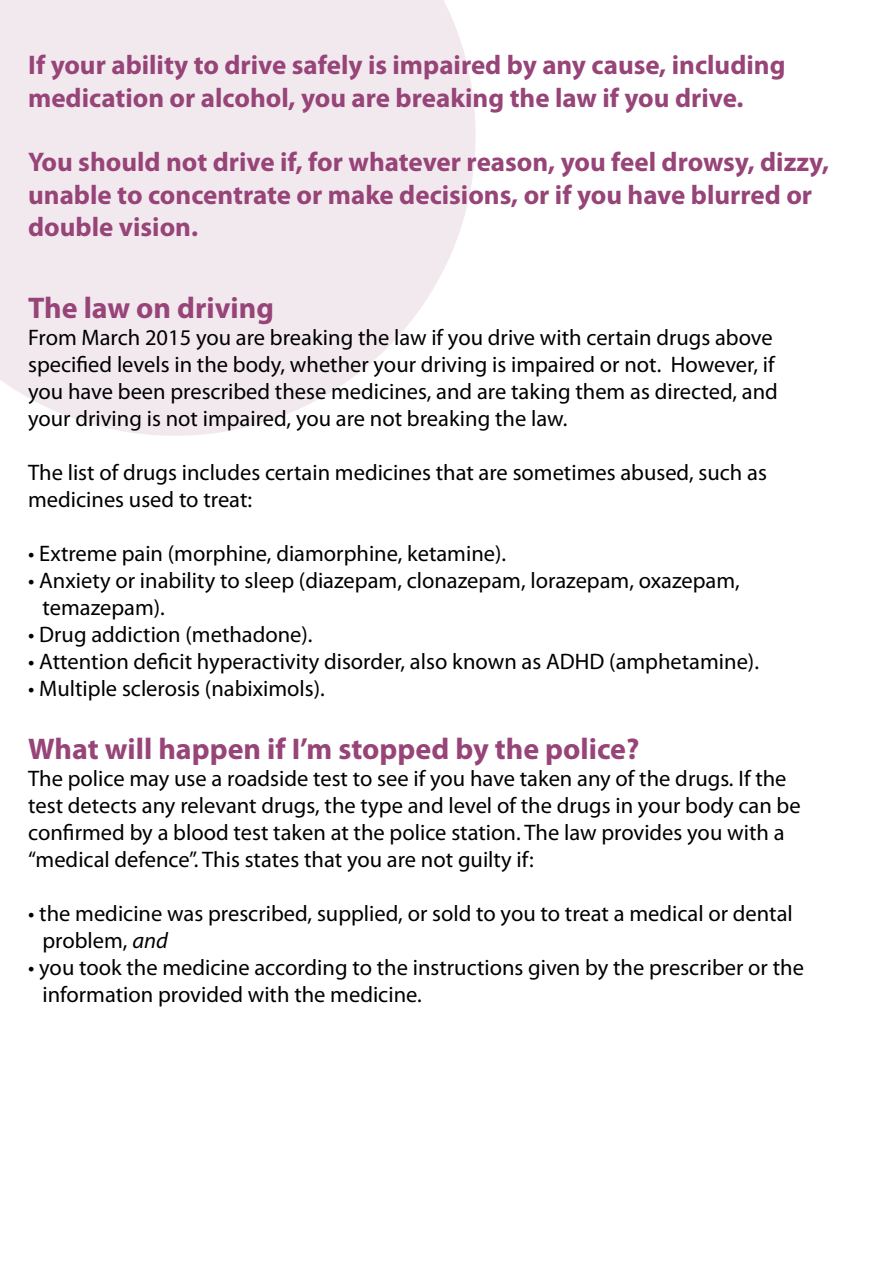
<style>
.page{position:relative;width:893px;height:1263px;background:#fff}
.page>*{position:absolute;margin:0;border:0;box-sizing:border-box;transform-origin:0 0}
.t1{font:700 30px "Myriad Pro";color:#974478}
.t2{font:700 27px/32.4px "Myriad Pro";color:#974478}
.t3{font:22.5px/27px "Myriad Pro";color:#000}
.s1{font-style:italic}
</style>
<div class="page">
<svg style="left:0;top:0;width:476px;height:436px;background:#f3ebf0"></svg>
<p class="t2" style="left:28px;top:48px;width:759px">If your ability to drive safely is impaired by any cause, including medication or alcohol, you are breaking the law if you drive.</p>
<p class="t2" style="left:28px;top:145px;width:802px">You should not drive if, for whatever reason, you feel drowsy, dizzy, unable to concentrate or make decisions, or if you have blurred or double vision.</p>
<h1 class="t1" style="left:28px;top:288px;width:247px">The law on driving</h1>
<p class="t3" style="left:28px;top:323px;width:751px">From March 2015 you are breaking the law if you drive with certain drugs above specified levels in the body, whether your driving is impaired or not. However, if you have been prescribed these medicines, and are taking them as directed, and your driving is not impaired, you are not breaking the law.</p>
<p class="t3" style="left:28px;top:458px;width:740px">The list of drugs includes certain medicines that are sometimes abused, such as medicines used to treat:</p>
<p class="t3" style="left:28px;top:539px;width:479px">• Extreme pain (morphine, diamorphine, ketamine).</p>
<p class="t3" style="left:42px;top:566px;width:699px;text-indent:-14px">• Anxiety or inability to sleep (diazepam, clonazepam, lorazepam, oxazepam, temazepam).</p>
<p class="t3" style="left:28px;top:620px;width:286px">• Drug addiction (methadone).</p>
<p class="t3" style="left:28px;top:647px;width:732px">• Attention deficit hyperactivity disorder, also known as ADHD (amphetamine).</p>
<p class="t3" style="left:28px;top:674px;width:298px">• Multiple sclerosis (nabiximols).</p>
<h1 class="t1" style="left:28px;top:729px;width:613px">What will happen if I’m stopped by the police?</h1>
<p class="t3" style="left:28px;top:764px;width:774px">The police may use a roadside test to see if you have taken any of the drugs. If the test detects any relevant drugs, the type and level of the drugs in your body can be confirmed by a blood test taken at the police station. The law provides you with a “medical defence”. This states that you are not guilty if:</p>
<p class="t3" style="left:42px;top:899px;width:752px;text-indent:-14px">• the medicine was prescribed, supplied, or sold to you to treat a medical or dental problem, <span class="s1">and</span></p>
<p class="t3" style="left:42px;top:953px;width:763px;text-indent:-14px">• you took the medicine according to the instructions given by the prescriber or the information provided with the medicine.</p>
</div>
